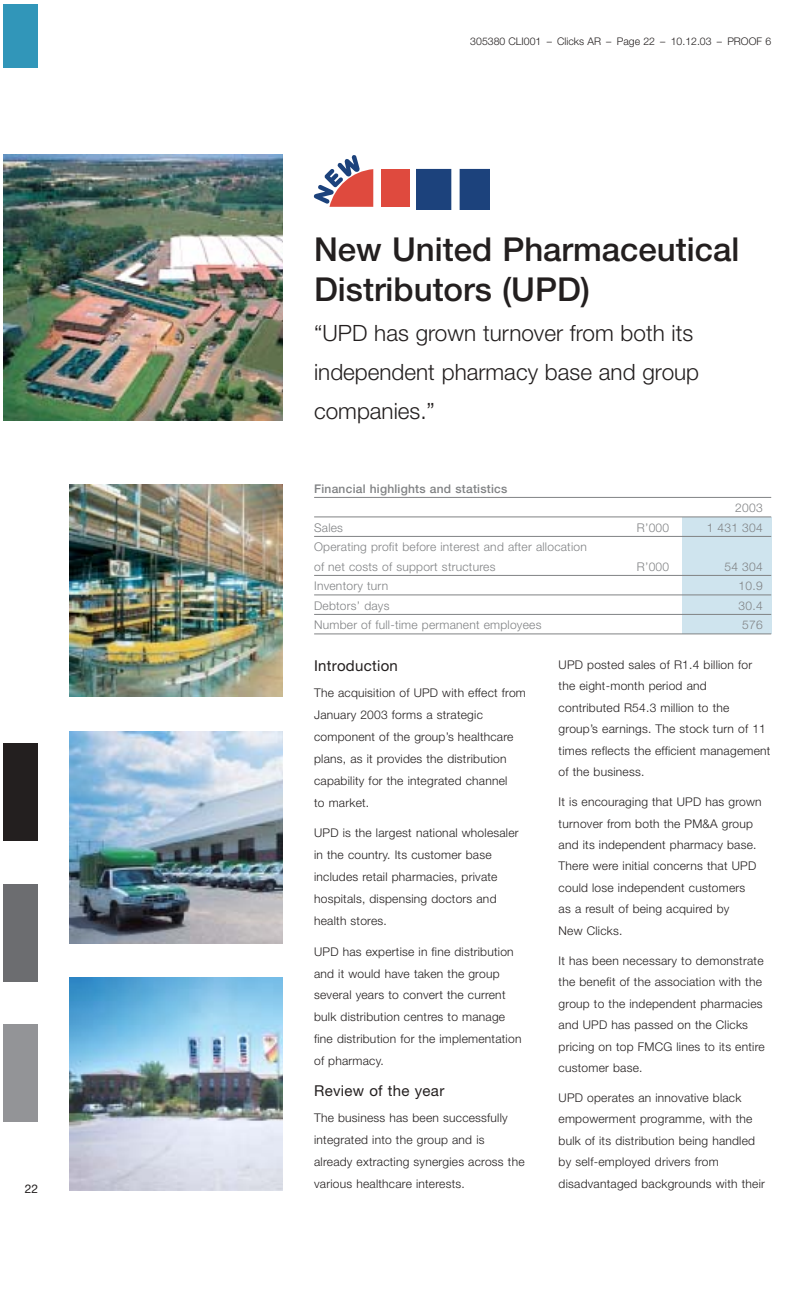
<style>
.page{position:relative;width:807px;height:1296px;background:#fff}
.page>*{position:absolute;margin:0;border:0;box-sizing:border-box;transform-origin:0 0}
.t1{font:500 33px/39.6px "Helvetica Neue";color:#231f1f}
.t2{font:300 22.5px/39px "Helvetica Neue";color:#231f1f}
.t3{font:15px "Helvetica Neue";letter-spacing:.02em;color:#231f1f}
.t4{font:300 12px/21.5px "Helvetica Neue";letter-spacing:.02em;color:#231f1f}
.t5{font:300 12px/19.5px "Helvetica Neue";letter-spacing:.02em;color:#808284}
.t6{font:500 12px "Helvetica Neue";letter-spacing:.02em;color:#808284}
.t7{font:12px "Helvetica Neue";color:#231f1f}
.t8{font:300 10.5px "Helvetica Neue";color:#231f1f}
</style>
<div class="page">
<div style="left:682px;top:517px;width:89px;height:117px;background:#cfe4ee"></div>
<div style="left:4px;top:744px;width:34px;height:97px;background:#231f1f"></div>
<div style="left:4px;top:884px;width:34px;height:98px;background:#6c6d70"></div>
<div style="left:4px;top:1024px;width:34px;height:98px;background:#939497"></div>
<div style="left:4px;top:4px;width:34px;height:64px;background:#3196b9"></div>
<img style="left:4px;top:155px;width:278px;height:265px">
<img style="left:70px;top:484px;width:212px;height:213px">
<img style="left:70px;top:978px;width:212px;height:212px">
<img style="left:70px;top:731px;width:212px;height:212px">
<hr style="left:314px;top:497px;width:457px;height:1px;background:#808284">
<hr style="left:314px;top:517px;width:457px;height:1px;background:#808284">
<hr style="left:314px;top:536px;width:457px;height:1px;background:#808284">
<hr style="left:314px;top:575px;width:457px;height:1px;background:#808284">
<hr style="left:314px;top:595px;width:457px;height:1px;background:#808284">
<hr style="left:314px;top:614px;width:457px;height:1px;background:#808284">
<hr style="left:314px;top:634px;width:457px;height:1px;background:#808284">
<div style="left:381px;top:169px;width:29px;height:38px;background:#df4a3e"></div>
<svg style="left:416px;top:169px;width:74px;height:41px;background:#35578a"></svg>
<svg style="left:314px;top:155px;width:59px;height:52px"></svg>
<p class="t7" style="left:25px;top:1185px;width:15px">22</p>
<p class="t8" style="left:470px;top:38px;width:302px">305380 CLI001 – Clicks AR – Page 22 – 10.12.03 – PROOF 6</p>
<h1 class="t1" style="left:314px;top:233px;width:427px">New United Pharmaceutical<br>Distributors (UPD)</h1>
<h2 class="t2" style="left:314px;top:316px;width:387px">“UPD has grown turnover from both its independent pharmacy base and group companies.”</h2>
<p class="t6" style="left:314px;top:484px;width:195px">Financial highlights and statistics</p>
<p class="t5" style="left:735px;top:499px;width:29px">2003</p>
<p class="t5" style="left:314px;top:519px;width:30px">Sales</p>
<p class="t5" style="left:637px;top:519px;width:34px">R’000</p>
<p class="t5" style="left:707px;top:519px;width:57px">1 431 304</p>
<p class="t5" style="left:314px;top:538px;width:274px">Operating profit before interest and after allocation of net costs of support structures</p>
<p class="t5" style="left:637px;top:558px;width:34px">R’000</p>
<p class="t5" style="left:725px;top:558px;width:40px">54 304</p>
<p class="t5" style="left:314px;top:577px;width:76px">Inventory turn</p>
<p class="t5" style="left:739px;top:577px;width:26px">10.9</p>
<p class="t5" style="left:314px;top:597px;width:77px">Debtors’ days</p>
<p class="t5" style="left:739px;top:597px;width:26px">30.4</p>
<p class="t5" style="left:314px;top:616px;width:229px">Number of full-time permanent employees</p>
<p class="t5" style="left:742px;top:616px;width:22px">576</p>
<p class="t3" style="left:314px;top:660px;width:85px">Introduction</p>
<p class="t4" style="left:314px;top:683px;width:213px;line-height:21.9px">The acquisition of UPD with effect from<br>January 2003 forms a strategic component of the group’s healthcare plans, as it provides the distribution capability for the integrated channel<br>to market.</p>
<p class="t4" style="left:314px;top:823px;width:206px;line-height:21.9px">UPD is the largest national wholesaler in the country. Its customer base includes retail pharmacies, private hospitals, dispensing doctors and health stores.</p>
<p class="t4" style="left:314px;top:942px;width:209px;line-height:21.9px">UPD has expertise in fine distribution and it would have taken the group several years to convert the current bulk distribution centres to manage fine distribution for the implementation of pharmacy.</p>
<p class="t3" style="left:314px;top:1085px;width:132px">Review of the year</p>
<p class="t4" style="left:314px;top:1108px;width:212px;line-height:21.9px">The business has been successfully integrated into the group and is already extracting synergies across the various healthcare interests.</p>
<p class="t4" style="left:559px;top:655px;width:213px">UPD posted sales of R1.4 billion for the eight-month period and contributed R54.3 million to the group’s earnings. The stock turn of 11 times reflects the efficient management of the business.</p>
<p class="t4" style="left:559px;top:792px;width:205px">It is encouraging that UPD has grown turnover from both the PM&amp;A group and its independent pharmacy base.<br>There were initial concerns that UPD could lose independent customers<br>as a result of being acquired by<br>New Clicks.</p>
<p class="t4" style="left:559px;top:951px;width:208px">It has been necessary to demonstrate the benefit of the association with the group to the independent pharmacies and UPD has passed on the Clicks pricing on top FMCG lines to its entire customer base.</p>
<p class="t4" style="left:559px;top:1088px;width:208px">UPD operates an innovative black empowerment programme, with the bulk of its distribution being handled by self-employed drivers from disadvantaged backgrounds with their</p>
</div>
